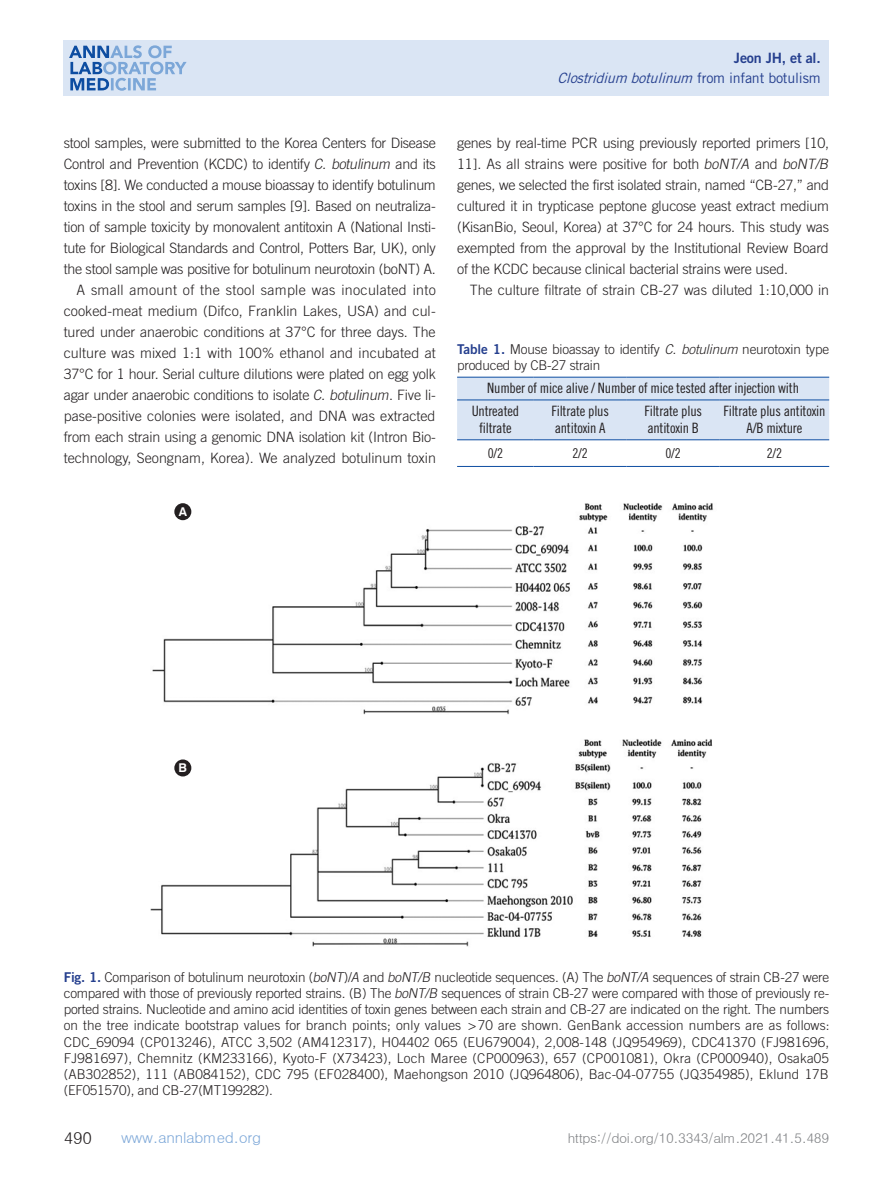
<style>
.page{position:relative;width:893px;height:1191px;background:#fff}
.page>*{position:absolute;margin:0;border:0;box-sizing:border-box;transform-origin:0 0}
.URL{font:16.5px "Dotum";color:#231f20}
.URL-2{font:15px "Dotum";letter-spacing:-.02em;color:#7ca7d8}
.본문{font:300 14.25px/21px "Trade Gothic LT Std";letter-spacing:-.015em;color:#231f20;text-align:justify}
.표머리글{font:14.25px/17.1px "Trade Gothic LT Std Cn 18";letter-spacing:-.015em;color:#231f20}
.하시라제목{font:italic 14.25px "Trade Gothic LT Std";color:#253f8e}
.하시라이름{font:14.25px "Trade Gothic LT Std Bd 2";letter-spacing:-.015em;color:#253f8e}
.표제목_그림설명{font:300 13.5px/16.2px "Trade Gothic LT Std";letter-spacing:-.01em;color:#231f20}
.t1{font:13.5px "Dotum";letter-spacing:-.03em;color:#808285}
.표본문{font:13.5px "Trade Gothic LT Std Cn 18";color:#231f20}
.t2{font:700 12.15px "Swiss 721 BT";color:#fff}
.s1{font-style:normal}
.s2{font-style:italic}
.s3{font-family:"Trade Gothic LT Std Bd 2";font-weight:400;color:#253f8e}
</style>
<div class="page">
<div style="left:64px;top:40px;width:765px;height:56px;background:#dae5f4"></div>
<svg style="left:69px;top:45px;width:118px;height:46px"></svg>
<div style="left:457px;top:378px;width:372px;height:61px;background:#dae5f4"></div>
<hr style="left:457px;top:377px;width:77px;height:1px;background:#0d4da1">
<hr style="left:534px;top:377px;width:93px;height:1px;background:#0d4da1">
<hr style="left:627px;top:377px;width:93px;height:1px;background:#0d4da1">
<hr style="left:720px;top:377px;width:109px;height:1px;background:#0d4da1">
<hr style="left:457px;top:399px;width:77px;height:1px;background:#0d4da1">
<hr style="left:534px;top:399px;width:93px;height:1px;background:#0d4da1">
<hr style="left:627px;top:399px;width:93px;height:1px;background:#0d4da1">
<hr style="left:720px;top:399px;width:109px;height:1px;background:#0d4da1">
<hr style="left:457px;top:439px;width:77px;height:1px;background:#0d4da1">
<hr style="left:534px;top:439px;width:93px;height:1px;background:#0d4da1">
<hr style="left:627px;top:439px;width:93px;height:1px;background:#0d4da1">
<hr style="left:720px;top:439px;width:109px;height:1px;background:#0d4da1">
<hr style="left:457px;top:466px;width:77px;height:1px;background:#0d4da1">
<hr style="left:534px;top:466px;width:93px;height:1px;background:#0d4da1">
<hr style="left:627px;top:466px;width:93px;height:1px;background:#0d4da1">
<hr style="left:720px;top:466px;width:109px;height:1px;background:#0d4da1">
<img style="left:152px;top:503px;width:562px;height:212px">
<div style="left:174px;top:503px;width:17px;height:17px;background:#231f20;border-radius:50%"></div>
<img style="left:151px;top:739px;width:562px;height:208px">
<div style="left:174px;top:759px;width:17px;height:17px;background:#231f20;border-radius:50%"></div>
<p class="하시라이름" style="left:734px;top:49px;width:88px">Jeon JH, et al.</p>
<p class="하시라제목" style="left:557px;top:69px;width:265px">Clostridium botulinum <span class="s1">f ro m i n f a n t b ot u l i s m</span></p>
<p class="본문" style="left:64px;top:132px;width:374px">stool samples, were submitted to the Korea Centers for Disease Control and Prevention (KCDC) to identify <span class="s2">C. botulinum</span> and its toxins [8]. We conducted a mouse bioassay to identify botulinum toxins in the stool and serum samples [9]. Based on neutraliza&shy;tion of sample toxicity by monovalent antitoxin A (National Insti&shy;tute for Biological Standards and Control, Potters Bar, UK), only the stool sample was positive for botulinum neurotoxin (boNT) A.</p>
<p class="본문" style="left:64px;top:279px;width:374px;text-indent:13px">A small amount of the stool sample was inoculated into cooked-meat medium (Difco, Franklin Lakes, USA) and cul&shy;tured under anaerobic conditions at 37°C for three days. The culture was mixed 1:1 with 100% ethanol and incubated at 37°C for 1 hour. Serial culture dilutions were plated on egg yolk agar under anaerobic conditions to isolate <span class="s2">C. botulinum</span>. Five li&shy;pase-positive colonies were isolated, and DNA was extracted from each strain using a genomic DNA isolation kit (Intron Bio&shy;technology, Seongnam, Korea). We analyzed botulinum toxin</p>
<p class="t2" style="left:179px;top:504px;width:10px">A</p>
<p class="본문" style="left:457px;top:132px;width:376px;text-align:left">genes by real-time PCR using previously reported primers [10, 11]. As all strains were positive for both <span class="s2">boNT/A</span> and <span class="s2">boNT/B </span>genes, we selected the first isolated strain, named “CB-27,” and cultured it in trypticase peptone glucose yeast extract medium (KisanBio, Seoul, Korea) at 37°C for 24 hours. This study was exempted from the approval by the Institutional Review Board of the KCDC because clinical bacterial strains were used.</p>
<p class="본문" style="left:470px;top:279px;width:361px">The culture filtrate of strain CB-27 was diluted 1:10,000 in</p>
<p class="표제목_그림설명" style="left:457px;top:341px;width:374px"><span class="s3">Table 1.</span> Mouse bioassay to identify <span class="s2">C. botulinum</span> neurotoxin type produced by CB-27 strain</p>
<p class="표머리글" style="left:487px;top:379px;width:313px">Number of mice alive / Number of mice tested after injection with</p>
<p class="표머리글" style="left:472px;top:402px;width:49px">Untreated</p>
<p class="표머리글" style="left:479px;top:419px;width:34px">filtrate</p>
<p class="표머리글" style="left:551px;top:402px;width:59px">Filtrate plus antitoxin A</p>
<p class="표머리글" style="left:644px;top:402px;width:59px">Filtrate plus antitoxin B</p>
<p class="표머리글" style="left:723px;top:402px;width:104px;text-align:center">Filtrate plus antitoxin<br>A/B mixture</p>
<p class="표본문" style="left:488px;top:445px;width:17px">0/2</p>
<p class="표본문" style="left:572px;top:445px;width:17px">2/2</p>
<p class="표본문" style="left:665px;top:445px;width:17px">0/2</p>
<p class="표본문" style="left:767px;top:445px;width:17px">2/2</p>
<p class="t2" style="left:179px;top:760px;width:10px">B</p>
<p class="표제목_그림설명" style="left:64px;top:968px;width:767px;text-align:justify"><span class="s3">Fig. 1.</span> Comparison of botulinum neurotoxin (<span class="s2">boNT</span>)/<span class="s2">A</span> and <span class="s2">boNT/B</span> nucleotide sequences. (A) The <span class="s2">boNT/A</span> sequences of strain CB-27 were compared with those of previously reported strains. (B) The <span class="s2">boNT/B</span> sequences of strain CB-27 were compared with those of previously re&shy;ported strains. Nucleotide and amino acid identities of toxin genes between each strain and CB-27 are indicated on the right. The numbers on the tree indicate bootstrap values for branch points; only values &gt;70 are shown. GenBank accession numbers are as follows:<br>CDC_69094 (CP013246), ATCC 3,502 (AM412317), H04402 065 (EU679004), 2,008-148 (JQ954969), CDC41370 (FJ981696, FJ981697), Chemnitz (KM233166), Kyoto-F (X73423), Loch Maree (CP000963), 657 (CP001081), Okra (CP000940), Osaka05 (AB302852), 111 (AB084152), CDC 795 (EF028400), Maehongson 2010 (JQ964806), Bac-04-07755 (JQ354985), Eklund 17B (EF051570), and CB-27(MT199282).</p>
<p class="URL" style="left:64px;top:1129px;width:30px">490</p>
<p class="URL-2" style="left:121px;top:1130px;width:142px">www.annlabmed.org</p>
<p class="t1" style="left:568px;top:1131px;width:263px">https://doi.org/10.3343/alm.2021.41.5.489</p>
</div>
